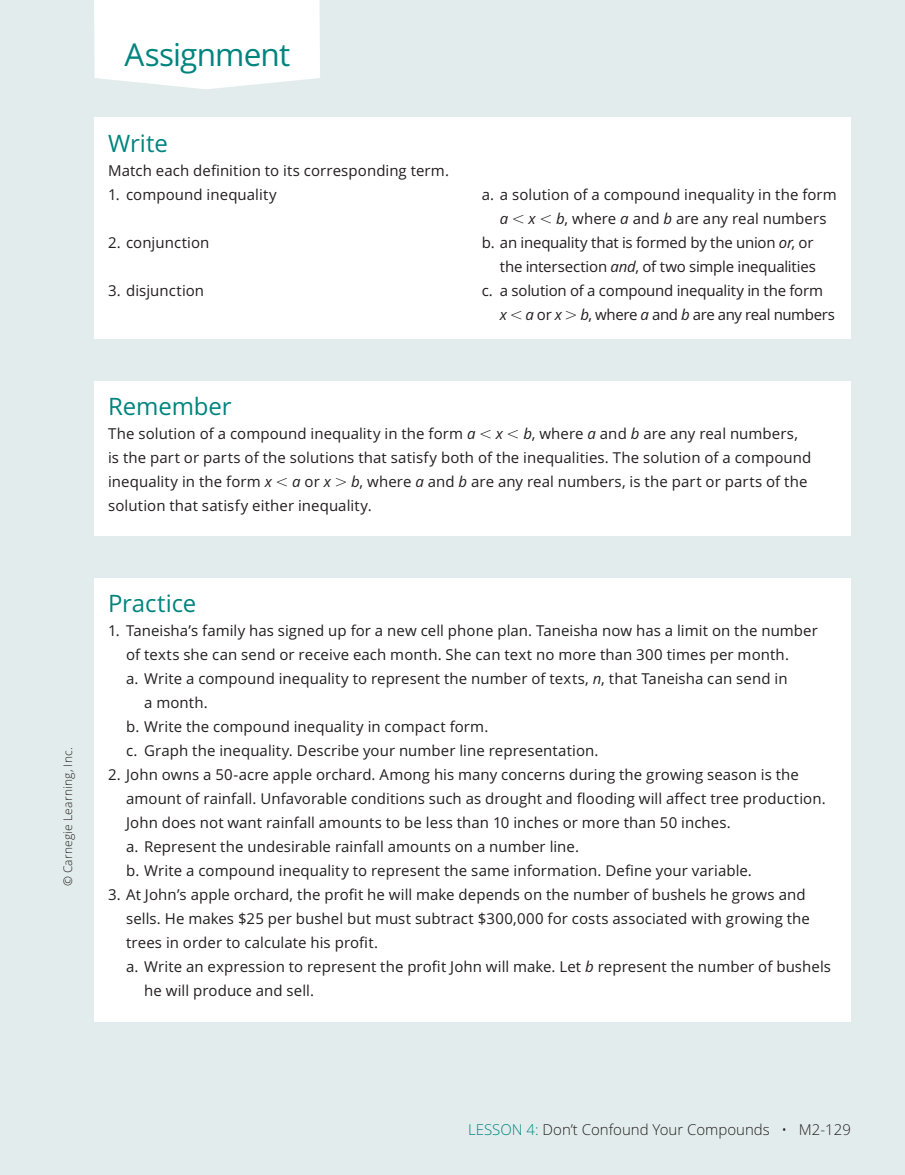
<style>
.page{position:relative;width:905px;height:1175px;background:#fff}
.page>*{position:absolute;margin:0;border:0;box-sizing:border-box;transform-origin:0 0}
.t1{font:31.5px "Open Sans";letter-spacing:-.025em;color:#00847e}
.t2{font:24px "Open Sans";letter-spacing:-.005em;color:#00847e}
.t3{font:15px/24px "Open Sans";letter-spacing:.005em;color:#231f20}
.t4{font:15px "Open Sans";letter-spacing:-.015em;color:#231f20}
.t5{font:300 15px "Open Sans";color:#231f20}
.t6{font:15px "Open Sans";letter-spacing:-.03em;color:#231f20}
.t7{font:italic 15px "Open Sans";color:#231f20}
.t8{font:300 12px "Open Sans";letter-spacing:.015em;color:#231f20}
.s1{font-style:italic}
.s2{font-style:normal}
.s3{color:#00847e}
</style>
<div class="page">
<div style="left:0;top:0;width:904px;height:1174px;background:#e3ecec"></div>
<div style="left:94px;top:0;width:226px;height:89px;background:#fff"></div>
<hr style="left:0;top:54px;width:1px;height:546px;background:#fff">
<svg style="left:0;top:58px;width:1px;height:542px"></svg>
<div style="left:95px;top:381px;width:755px;height:155px;background:#fff"></div>
<div style="left:95px;top:578px;width:755px;height:443px;background:#fff"></div>
<div style="left:95px;top:118px;width:755px;height:221px;background:#fff"></div>
<p class="t8" style="left:63px;top:886px;width:141px;rotate:-90deg">© Carnegie Learning, Inc.</p>
<p class="t1" style="left:124px;top:42px;width:167px">Assignment</p>
<p class="t2" style="left:108px;top:134px;width:61px">Write</p>
<p class="t3" style="left:108px;top:160px;width:342px">Match each definition to its corresponding term.</p>
<p class="t3" style="left:108px;top:184px;width:170px">1. compound inequality</p>
<p class="t3" style="left:108px;top:232px;width:103px">2. conjunction</p>
<p class="t3" style="left:108px;top:280px;width:98px">3. disjunction</p>
<p class="t3" style="left:500px;top:184px;width:338px;text-indent:-18px">a. a solution of a compound inequality in the form <span class="s1">a</span></p>
<p class="t7" style="left:528px;top:213px;width:9px">x</p>
<p class="t3" style="left:556px;top:208px;width:272px"><span class="s1">b</span>, where <span class="s1">a</span> and <span class="s1">b</span> are any real numbers</p>
<p class="t4" style="left:482px;top:237px;width:333px">b. an inequality that is formed by the union <span class="s1">or</span>, or</p>
<p class="t4" style="left:500px;top:261px;width:317px">the intersection <span class="s1">and</span>, of two simple inequalities</p>
<p class="t4" style="left:482px;top:285px;width:343px">c. a solution of a compound inequality in the form</p>
<p class="t6" style="left:500px;top:309px;width:336px"><span class="s1">x a</span> or <span class="s1">x b</span>, where <span class="s1">a</span> and <span class="s1">b</span> are any real numbers</p>
<p class="t2" style="left:108px;top:397px;width:125px">Remember</p>
<p class="t3" style="left:108px;top:423px;width:369px">The solution of a compound inequality in the form <span class="s1">a</span></p>
<p class="t7" style="left:496px;top:428px;width:9px">x</p>
<p class="t3" style="left:108px;top:423px;width:704px;text-indent:415px"><span class="s1">b</span>, where <span class="s1">a</span> and <span class="s1">b</span> are any real numbers, is the part or parts of the solutions that satisfy both of the inequalities. The solution of a compound inequality in the form <span class="s1">x</span></p>
<p class="t3" style="left:108px;top:471px;width:700px;text-indent:243px"><span class="s1">b</span>, where <span class="s1">a</span> and <span class="s1">b</span> are any real numbers, is the part or parts of the solution that satisfy either inequality.</p>
<p class="t7" style="left:292px;top:476px;width:40px">a <span class="s2">or</span> x</p>
<p class="t2" style="left:108px;top:594px;width:90px">Practice</p>
<p class="t3" style="left:108px;top:620px;width:711px">1. Taneisha’s family has signed up for a new cell phone plan. Taneisha now has a limit on the number</p>
<p class="t3" style="left:126px;top:644px;width:664px">of texts she can send or receive each month. She can text no more than 300 times per month.</p>
<p class="t3" style="left:126px;top:668px;width:663px">a. Write a compound inequality to represent the number of texts, <span class="s1">n</span>, that Taneisha can send in</p>
<p class="t3" style="left:144px;top:692px;width:65px">a month.</p>
<p class="t3" style="left:126px;top:716px;width:364px">b. Write the compound inequality in compact form.</p>
<p class="t3" style="left:126px;top:740px;width:474px">c. Graph the inequality. Describe your number line representation.</p>
<p class="t3" style="left:126px;top:764px;width:701px;text-indent:-18px">2. John owns a 50-acre apple orchard. Among his many concerns during the growing season is the amount of rainfall. Unfavorable conditions such as drought and flooding will affect tree production.<br>John does not want rainfall amounts to be less than 10 inches or more than 50 inches.<br>a. Represent the undesirable rainfall amounts on a number line.<br>b. Write a compound inequality to represent the same information. Define your variable.</p>
<p class="t3" style="left:108px;top:884px;width:699px">3. At John’s apple orchard, the profit he will make depends on the number of bushels he grows and</p>
<p class="t3" style="left:126px;top:908px;width:685px">sells. He makes $25 per bushel but must subtract $300,000 for costs associated with growing the</p>
<p class="t3" style="left:126px;top:932px;width:253px">trees in order to calculate his profit.</p>
<p class="t3" style="left:126px;top:956px;width:706px">a. Write an expression to represent the profit John will make. Let <span class="s1">b</span> represent the number of bushels</p>
<p class="t3" style="left:144px;top:980px;width:171px">he will produce and sell.</p>
<p class="t5" style="left:468px;top:1123px;width:384px"><span class="s3">LESSON 4:</span> Don’t Confound Your Compounds • M2-129</p>
</div>
